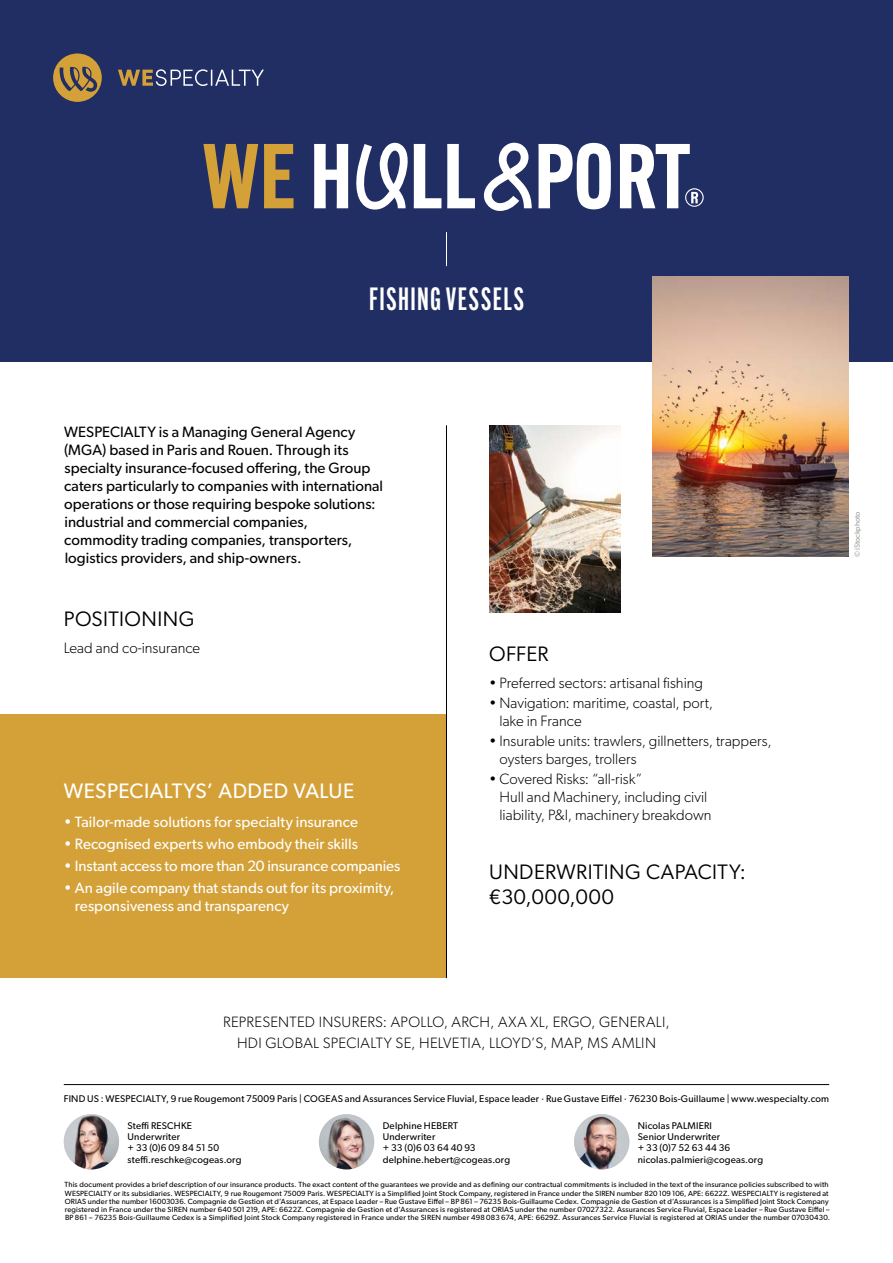
<style>
.page{position:relative;width:893px;height:1263px;background:#fff}
.page>*{position:absolute;margin:0;border:0;box-sizing:border-box;transform-origin:0 0}
.t1{font:600 31.5px "Alternate Gothic Comp ATF";letter-spacing:.05em;color:#fff}
.t2{font:21px/25.2px "Gibson";letter-spacing:.02em;color:#000}
.t3{font:21px "Gibson";letter-spacing:.02em;color:#fff}
.t4{font:300 15px/18px "Gibson";letter-spacing:.005em;color:#000}
.t5{font:15px/18px "Gibson";letter-spacing:.005em;color:#000}
.t6{font:15px/18px "Gibson";letter-spacing:.005em;color:#fff}
.t7{font:9.75px/11.2px "Gibson";letter-spacing:.02em;color:#000}
.t8{font:7.5px/8.2px "Gibson";letter-spacing:.02em;color:#000}
.t9{font:7.5px "Gibson";letter-spacing:-.01em;color:#9d9d9c}
</style>
<div class="page">
<div style="left:0;top:0;width:893px;height:361px;background:#212e63"></div>
<div style="left:0;top:714px;width:446px;height:264px;background:#d4a139"></div>
<hr style="left:446px;top:425px;width:1px;height:553px;background:#000">
<hr style="left:446px;top:232px;width:1px;height:34px;background:#fff">
<hr style="left:64px;top:1084px;width:765px;height:1px;background:#000">
<svg style="left:203px;top:144px;width:55px;height:64px"></svg>
<svg style="left:264px;top:144px;width:29px;height:64px"></svg>
<svg style="left:314px;top:144px;width:34px;height:64px"></svg>
<svg style="left:447px;top:144px;width:28px;height:64px"></svg>
<svg style="left:538px;top:143px;width:73px;height:66px"></svg>
<svg style="left:620px;top:144px;width:84px;height:64px"></svg>
<svg style="left:356px;top:142px;width:85px;height:68px"></svg>
<svg style="left:483px;top:142px;width:49px;height:69px"></svg>
<img style="left:64px;top:1114px;width:55px;height:55px;border-radius:28px">
<img style="left:319px;top:1114px;width:55px;height:55px;border-radius:28px">
<img style="left:574px;top:1114px;width:55px;height:55px;border-radius:28px">
<img style="left:489px;top:425px;width:132px;height:187px">
<img style="left:653px;top:276px;width:195px;height:281px">
<svg style="left:118px;top:69px;width:146px;height:17px"></svg>
<svg style="left:53px;top:53px;width:49px;height:49px"></svg>
<h1 class="t1" style="left:369px;top:279px;width:156px">FISHING VESSELS</h1>
<p class="t5" style="left:64px;top:423px;width:320px">WESPECIALTY is a Managing General Agency (MGA) based in Paris and Rouen. Through its specialty insurance-focused offering, the Group caters particularly to companies with international operations or those requiring bespoke solutions: industrial and commercial companies, commodity trading companies, transporters, logistics providers, and ship-owners.</p>
<h2 class="t2" style="left:64px;top:606px;width:132px">POSITIONING</h2>
<h3 class="t4" style="left:64px;top:638px;width:138px">Lead and co-insurance</h3>
<h2 class="t3" style="left:64px;top:778px;width:292px">WESPECIALTYS’ ADDED VALUE</h2>
<h3 class="t6" style="left:64px;top:812px;width:296px">• Tailor-made solutions for specialty insurance</h3>
<h3 class="t6" style="left:64px;top:834px;width:296px">• Recognised experts who embody their skills</h3>
<h3 class="t6" style="left:64px;top:857px;width:338px">• Instant access to more than 20 insurance companies</h3>
<h3 class="t6" style="left:75px;top:879px;width:321px;text-indent:-11px">• An agile company that stands out for its proximity, responsiveness and transparency</h3>
<h2 class="t2" style="left:489px;top:641px;width:61px">OFFER</h2>
<h3 class="t4" style="left:489px;top:673px;width:216px">• Preferred sectors: artisanal fishing</h3>
<h3 class="t4" style="left:499px;top:693px;width:215px;text-indent:-10px">• Navigation: maritime, coastal, port, lake in France</h3>
<h3 class="t4" style="left:499px;top:731px;width:274px;text-indent:-10px">• Insurable units: trawlers, gillnetters, trappers, oysters barges, trollers</h3>
<h3 class="t4" style="left:499px;top:770px;width:213px;text-indent:-10px">• Covered Risks: “all-risk”<br>Hull and Machinery, including civil liability, P&amp;I, machinery breakdown</h3>
<h2 class="t2" style="left:489px;top:859px;width:258px">UNDERWRITING CAPACITY: €30,000,000</h2>
<p class="t9" style="left:853px;top:557px;width:47px;rotate:-90deg">© iStockphoto</p>
<h3 class="t4" style="left:223px;top:1011px;width:448px;line-height:21px;text-align:center">REPRESENTED INSURERS: APOLLO, ARCH, AXA XL, ERGO, GENERALI,<br>HDI GLOBAL SPECIALTY SE, HELVETIA, LLOYD’S, MAP, MS AMLIN</h3>
<h3 class="t7" style="left:64px;top:1093px;width:767px">FIND US : WESPECIALTY, 9 rue Rougemont 75009 Paris | COGEAS and Assurances Service Fluvial, Espace leader · Rue Gustave Eiffel · 76230 Bois-Guillaume | www.wespecialty.com</h3>
<h3 class="t7" style="left:128px;top:1120px;width:115px">Steffi RESCHKE<br>Underwriter<br>+ 33 (0)6 09 84 51 50 steffi.reschke@cogeas.org</h3>
<h3 class="t7" style="left:383px;top:1120px;width:129px">Delphine HEBERT<br>Underwriter<br>+ 33 (0)6 03 64 40 93 delphine.hebert@cogeas.org</h3>
<h3 class="t7" style="left:638px;top:1120px;width:127px">Nicolas PALMIERI<br>Senior Underwriter<br>+ 33 (0)7 52 63 44 36 nicolas.palmieri@cogeas.org</h3>
<p class="t8" style="left:64px;top:1180px;width:767px">This document provides a brief description of our insurance products. The exact content of the guarantees we provide and as defining our contractual commitments is included in the text of the insurance policies subscribed to with WESPECIALTY or its subsidiaries. WESPECIALTY, 9 rue Rougemont 75009 Paris. WESPECIALTY is a Simplified Joint Stock Company, registered in France under the SIREN number 820 109 106, APE: 6622Z. WESPECIALTY is registered at ORIAS under the number 16003036. Compagnie de Gestion et d’Assurances, at Espace Leader – Rue Gustave Eiffel – BP 861 – 76235 Bois-Guillaume Cedex. Compagnie de Gestion et d’Assurances is a Simplified Joint Stock Company registered in France under the SIREN number 640 501 219, APE: 6622Z. Compagnie de Gestion et d’Assurances is registered at ORIAS under the number 07027322. Assurances Service Fluvial, Espace Leader – Rue Gustave Eiffel – BP 861 – 76235 Bois-Guillaume Cedex is a Simplified Joint Stock Company registered in France under the SIREN number 498 083 674, APE: 6629Z. Assurances Service Fluvial is registered at ORIAS under the number 07030430.</p>
</div>
